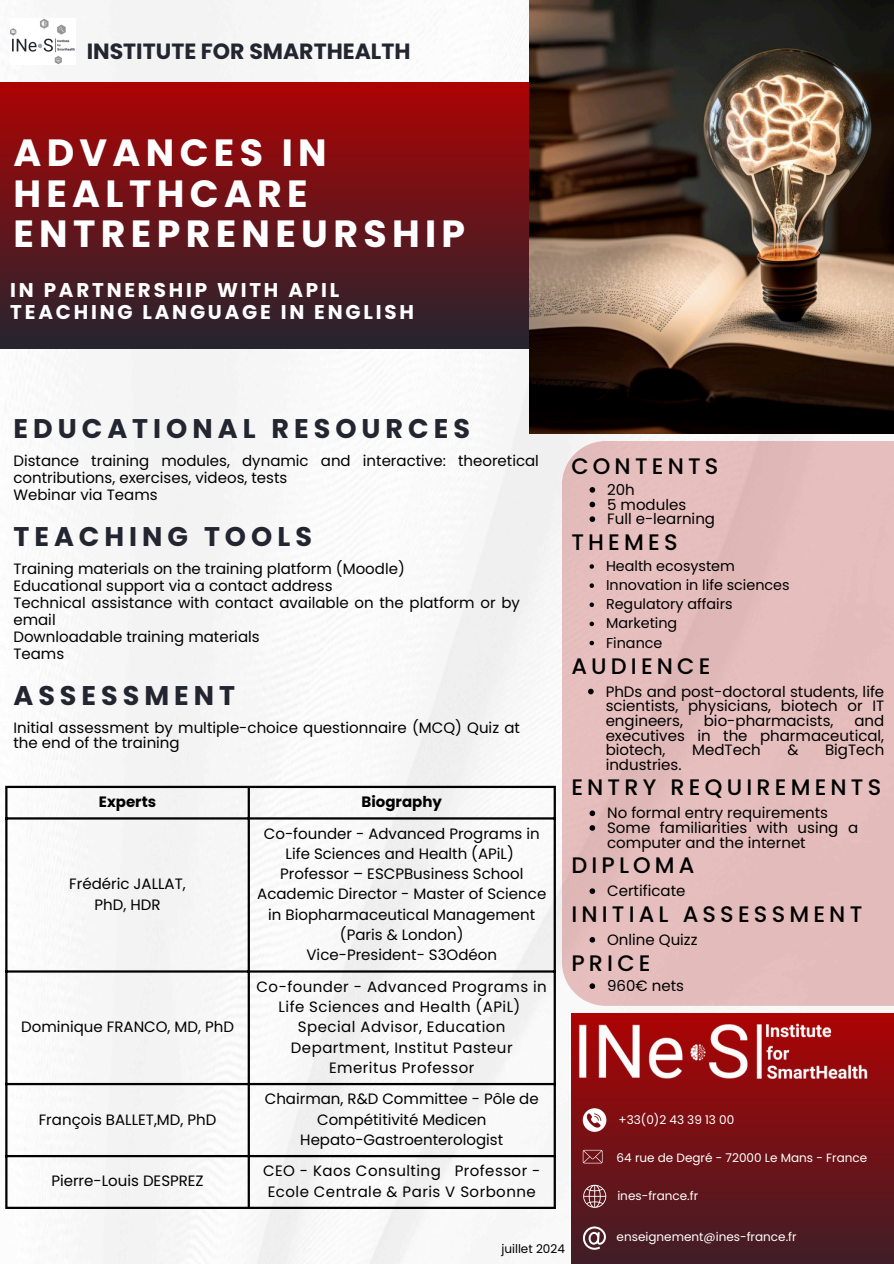
<style>
.page{position:relative;width:894px;height:1264px;background:#fff}
.page>*{position:absolute;margin:0;border:0;box-sizing:border-box;transform-origin:0 0}
.t1{font:700 37.8px/40.7px "Poppins";letter-spacing:.14em;color:#fff}
.t2{font:700 27px "Poppins";letter-spacing:.185em;color:#232530}
.t3{font:500 22.35px "Poppins";letter-spacing:.185em;color:#000}
.t4{font:700 22.05px "Poppins";color:#232530}
.t5{font:700 19.95px/21.3px "Poppins";letter-spacing:.14em;color:#fff}
.t6{font:15px/16.8px "Poppins";color:#000}
.t7{font:15px/20.2px "Poppins";letter-spacing:.03em;color:#000;text-align:center}
.t8{font:700 15px "Poppins";color:#000}
.t9{font:14.4px "Poppins";color:#000}
.t10{font:12px "Poppins";color:#fff}
.t11{font:12px "Poppins";color:#000}
</style>
<div class="page">
<img style="left:0;top:0;width:893px;height:1263px">
<div style="left:0;top:83px;width:614px;height:265px;background:linear-gradient(to bottom,#ad0303,#24252f)"></div>
<img style="left:529px;top:0;width:364px;height:433px">
<img style="left:10px;top:19px;width:65px;height:46px">
<div style="left:561px;top:441px;width:332px;height:564px;background:#e6bdbd"></div>
<div style="left:571px;top:1013px;width:322px;height:250px;background:linear-gradient(to bottom,#ae0303,#401e27)"></div>
<img style="left:571px;top:1013px;width:304px;height:87px">
<svg style="left:589px;top:564px;width:5px;height:4px"></svg>
<svg style="left:589px;top:583px;width:5px;height:5px"></svg>
<svg style="left:589px;top:602px;width:5px;height:5px"></svg>
<svg style="left:589px;top:621px;width:5px;height:5px"></svg>
<svg style="left:589px;top:640px;width:5px;height:5px"></svg>
<svg style="left:589px;top:487px;width:6px;height:5px"></svg>
<svg style="left:589px;top:501px;width:6px;height:6px"></svg>
<svg style="left:589px;top:516px;width:6px;height:6px"></svg>
<svg style="left:582px;top:1108px;width:24px;height:23px"></svg>
<svg style="left:582px;top:1226px;width:24px;height:23px"></svg>
<svg style="left:582px;top:1184px;width:24px;height:23px"></svg>
<svg style="left:582px;top:1149px;width:20px;height:14px"></svg>
<svg style="left:588px;top:688px;width:5px;height:6px"></svg>
<svg style="left:589px;top:810px;width:6px;height:6px"></svg>
<svg style="left:589px;top:825px;width:6px;height:5px"></svg>
<svg style="left:589px;top:937px;width:6px;height:5px"></svg>
<svg style="left:589px;top:983px;width:6px;height:5px"></svg>
<svg style="left:589px;top:888px;width:6px;height:6px"></svg>
<hr style="left:5px;top:788px;width:2px;height:418px;background:#000">
<hr style="left:247px;top:788px;width:3px;height:418px;background:#000">
<hr style="left:553px;top:788px;width:2px;height:418px;background:#000">
<hr style="left:5px;top:785px;width:550px;height:3px;background:#000">
<hr style="left:5px;top:817px;width:550px;height:2px;background:#000">
<hr style="left:5px;top:970px;width:550px;height:2px;background:#000">
<hr style="left:5px;top:1082px;width:550px;height:3px;background:#000">
<hr style="left:5px;top:1154px;width:550px;height:3px;background:#000">
<hr style="left:5px;top:1206px;width:550px;height:2px;background:#000">
<h3 class="t4" style="left:87px;top:36px;width:325px">INSTITUTE FOR SMARTHEALTH</h3>
<p class="t1" style="left:13px;top:132px;width:453px">ADVANCES IN<br>HEALTHCARE<br>ENTREPRENEURSHIP</p>
<p class="t5" style="left:10px;top:280px;width:405px">IN PARTNERSHIP WITH APIL<br>TEACHING LANGUAGE IN ENGLISH</p>
<h5 class="t2" style="left:13px;top:409px;width:458px">EDUCATIONAL RESOURCES</h5>
<h2 class="t6" style="left:13px;top:452px;width:527px">Distance training modules, dynamic and interactive: theoretical contributions, exercises, videos, tests<br>Webinar via Teams</h2>
<h4 class="t2" style="left:13px;top:517px;width:300px">TEACHING TOOLS</h4>
<h1 class="t6" style="left:13px;top:560px;width:508px">Training materials on the training platform (Moodle)<br>Educational support via a contact address<br>Technical assistance with contact available on the platform or by email<br>Downloadable training materials<br>Teams</h1>
<p class="t2" style="left:13px;top:676px;width:223px">ASSESSMENT</p>
<h3 class="t6" style="left:13px;top:720px;width:508px;line-height:14.7px">Initial assessment by multiple-choice questionnaire (MCQ) Quiz at the end of the training</h3>
<p class="t8" style="left:99px;top:791px;width:59px">Experts</p>
<p class="t8" style="left:361px;top:791px;width:82px">Biography</p>
<p class="t6" style="left:69px;top:875px;width:118px">Frédéric JALLAT,</p>
<p class="t6" style="left:94px;top:896px;width:67px">PhD, HDR</p>
<p class="t6" style="left:21px;top:1018px;width:214px">Dominique FRANCO, MD, PhD</p>
<p class="t6" style="left:39px;top:1110px;width:179px">François BALLET,MD, PhD</p>
<p class="t6" style="left:264px;top:823px;width:277px;line-height:20.2px;text-align:center">Co-founder - Advanced Programs in<br>Life Sciences and Health (APiL)</p>
<p class="t6" style="left:280px;top:865px;width:245px">Professor – ESCPBusiness School</p>
<p class="t6" style="left:257px;top:884px;width:290px;line-height:20.2px;text-align:center">Academic Director - Master of Science in Biopharmaceutical Management (Paris &amp; London)</p>
<p class="t6" style="left:306px;top:946px;width:192px">Vice-President- S3Odéon</p>
<p class="t7" style="left:256px;top:976px;width:292px">Co-founder - Advanced Programs in<br>Life Sciences and Health (APiL)</p>
<p class="t7" style="left:291px;top:1016px;width:223px">Special Advisor, Education<br>Department, Institut Pasteur</p>
<p class="t7" style="left:329px;top:1057px;width:147px">Emeritus Professor</p>
<p class="t6" style="left:265px;top:1088px;width:275px;line-height:20.2px;text-align:center">Chairman, R&amp;D Committee - Pôle de<br>Compétitivité Medicen</p>
<p class="t6" style="left:300px;top:1131px;width:204px">Hepato-Gastroenterologist</p>
<p class="t6" style="left:51px;top:1172px;width:154px">Pierre-Louis DESPREZ</p>
<p class="t7" style="left:263px;top:1160px;width:279px">CEO - Kaos Consulting Professor -<br>Ecole Centrale &amp; Paris V Sorbonne</p>
<p class="t3" style="left:571px;top:451px;width:148px">CONTENTS</p>
<h3 class="t6" style="left:607px;top:481px;width:29px">20h</h3>
<p class="t6" style="left:607px;top:496px;width:81px">5 modules</p>
<h3 class="t6" style="left:607px;top:510px;width:109px">Full e-learning</h3>
<p class="t3" style="left:571px;top:526px;width:108px">THEMES</p>
<p class="t9" style="left:606px;top:556px;width:130px">Health ecosystem</p>
<h3 class="t9" style="left:606px;top:575px;width:185px">Innovation in life sciences</h3>
<p class="t9" style="left:606px;top:594px;width:128px">Regulatory affairs</p>
<p class="t9" style="left:606px;top:613px;width:73px">Marketing</p>
<p class="t9" style="left:606px;top:632px;width:58px">Finance</p>
<h3 class="t3" style="left:571px;top:650px;width:141px">AUDIENCE</h3>
<p class="t6" style="left:605px;top:684px;width:280px;line-height:14.7px;text-align:justify">PhDs and post-doctoral students, life scientists, physicians, biotech or IT engineers,</p>
<p class="t6" style="left:703px;top:712px;width:131px">bio-pharmacists,</p>
<p class="t6" style="left:605px;top:713px;width:280px;line-height:14.7px;text-align:justify;text-indent:249px">and executives in the pharmaceutical, biotech,</p>
<p class="t6" style="left:692px;top:741px;width:70px">MedTech</p>
<p class="t6" style="left:787px;top:741px;width:13px">&amp;</p>
<p class="t6" style="left:824px;top:741px;width:61px">BigTech</p>
<p class="t6" style="left:605px;top:756px;width:77px">industries.</p>
<h3 class="t3" style="left:571px;top:772px;width:311px">ENTRY REQUIREMENTS</h3>
<p class="t6" style="left:607px;top:804px;width:222px">No formal entry requirements</p>
<h2 class="t6" style="left:607px;top:820px;width:252px;line-height:14.7px">Some familiarities with using a computer and the internet</h2>
<p class="t3" style="left:571px;top:849px;width:125px">DIPLOMA</p>
<p class="t6" style="left:607px;top:882px;width:80px">Certificate</p>
<h5 class="t3" style="left:571px;top:898px;width:292px">INITIAL ASSESSMENT</h5>
<h2 class="t6" style="left:607px;top:931px;width:92px">Online Quizz</h2>
<h5 class="t3" style="left:571px;top:947px;width:81px">PRICE</h5>
<p class="t6" style="left:607px;top:977px;width:78px">960€ nets</p>
<p class="t10" style="left:618px;top:1110px;width:117px">+33(0)2 43 39 13 00</p>
<p class="t10" style="left:616px;top:1149px;width:252px">64 rue de Degré - 72000 Le Mans - France</p>
<h3 class="t10" style="left:617px;top:1187px;width:82px">ines-france.fr</h3>
<p class="t11" style="left:501px;top:1240px;width:65px">juillet 2024</p>
<p class="t10" style="left:616px;top:1228px;width:181px">enseignement@ines-france.fr</p>
</div>
